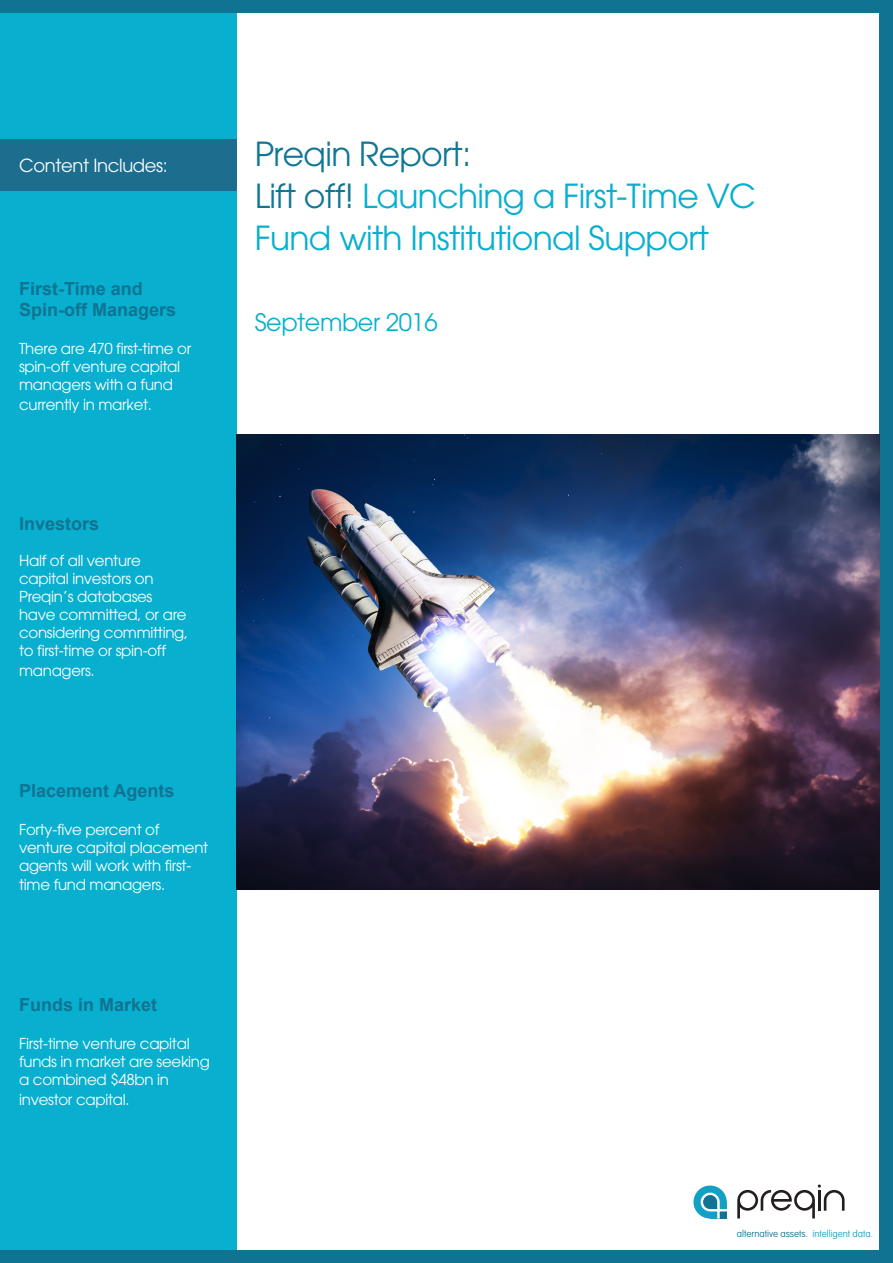
<style>
.page{position:relative;width:893px;height:1263px;background:#fff}
.page>*{position:absolute;margin:0;border:0;box-sizing:border-box;transform-origin:0 0}
.t1{font:33px/42px "Avant Garde CE";letter-spacing:-.02em;color:#08afcf}
.t2{font:33px "Avant Garde CE";letter-spacing:-.02em;color:#107695}
.t3{font:24px "Avant Garde CE";letter-spacing:-.02em;color:#08afcf}
.t4{font:700 18px "Arial";color:#107392}
.t5{font:18px "Avant Garde CE";letter-spacing:-.02em;color:#fff}
.t6{font:15px/18px "Avant Garde CE";letter-spacing:-.02em;color:#fff}
.t7{font:100 9.6px "VAG Rounded Std";color:#107392}
.s1{color:#107695}
.s2{color:#13a0c5}
</style>
<div class="page">
<div style="left:0;top:0;width:237px;height:1252px;background:#08afcf"></div>
<div style="left:0;top:139px;width:237px;height:52px;background:#1c6d8e"></div>
<div style="left:0;top:1251px;width:893px;height:12px;background:#107392"></div>
<div style="left:0;top:0;width:893px;height:13px;background:#107392"></div>
<svg style="left:737px;top:1184px;width:108px;height:34px"></svg>
<svg style="left:693px;top:1185px;width:34px;height:33px"></svg>
<svg style="left:701px;top:1192px;width:26px;height:26px"></svg>
<div style="left:880px;top:0;width:13px;height:1263px;background:#107392"></div>
<img style="left:237px;top:435px;width:643px;height:455px">
<p class="t5" style="left:19px;top:155px;width:150px">Content Includes:</p>
<p class="t4" style="left:19px;top:276px;width:125px">First-Time and</p>
<p class="t4" style="left:19px;top:298px;width:159px">Spin-off Managers</p>
<p class="t6" style="left:19px;top:339px;width:174px">There are 470 first-time or spin-off venture capital managers with a fund</p>
<p class="t6" style="left:19px;top:395px;width:134px">currently in market.</p>
<p class="t4" style="left:19px;top:512px;width:82px">Investors</p>
<p class="t6" style="left:19px;top:552px;width:171px">Half of all venture capital investors on<br>Preqin’s databases have committed, or are considering committing, to first-time or spin-off</p>
<p class="t6" style="left:19px;top:662px;width:77px">managers.</p>
<p class="t4" style="left:19px;top:778px;width:157px">Placement Agents</p>
<p class="t6" style="left:19px;top:820px;width:191px">Forty-five percent of venture capital placement agents will work with first-</p>
<p class="t6" style="left:19px;top:876px;width:148px">time fund managers.</p>
<p class="t4" style="left:19px;top:993px;width:140px">Funds in Market</p>
<p class="t6" style="left:19px;top:1034px;width:192px">First-time venture capital funds in market are seeking a combined $48bn in</p>
<p class="t6" style="left:19px;top:1090px;width:112px">investor capital.</p>
<p class="t2" style="left:255px;top:134px;width:218px">Preqin Report:</p>
<p class="t1" style="left:255px;top:175px;width:503px"><span class="s1">Lift off!</span> Launching a First-Time VC<br>Fund with Institutional Support</p>
<p class="t3" style="left:255px;top:308px;width:184px">September 2016</p>
<p class="t7" style="left:737px;top:1228px;width:137px">alternative assets. <span class="s2">intelligent data.</span></p>
</div>
